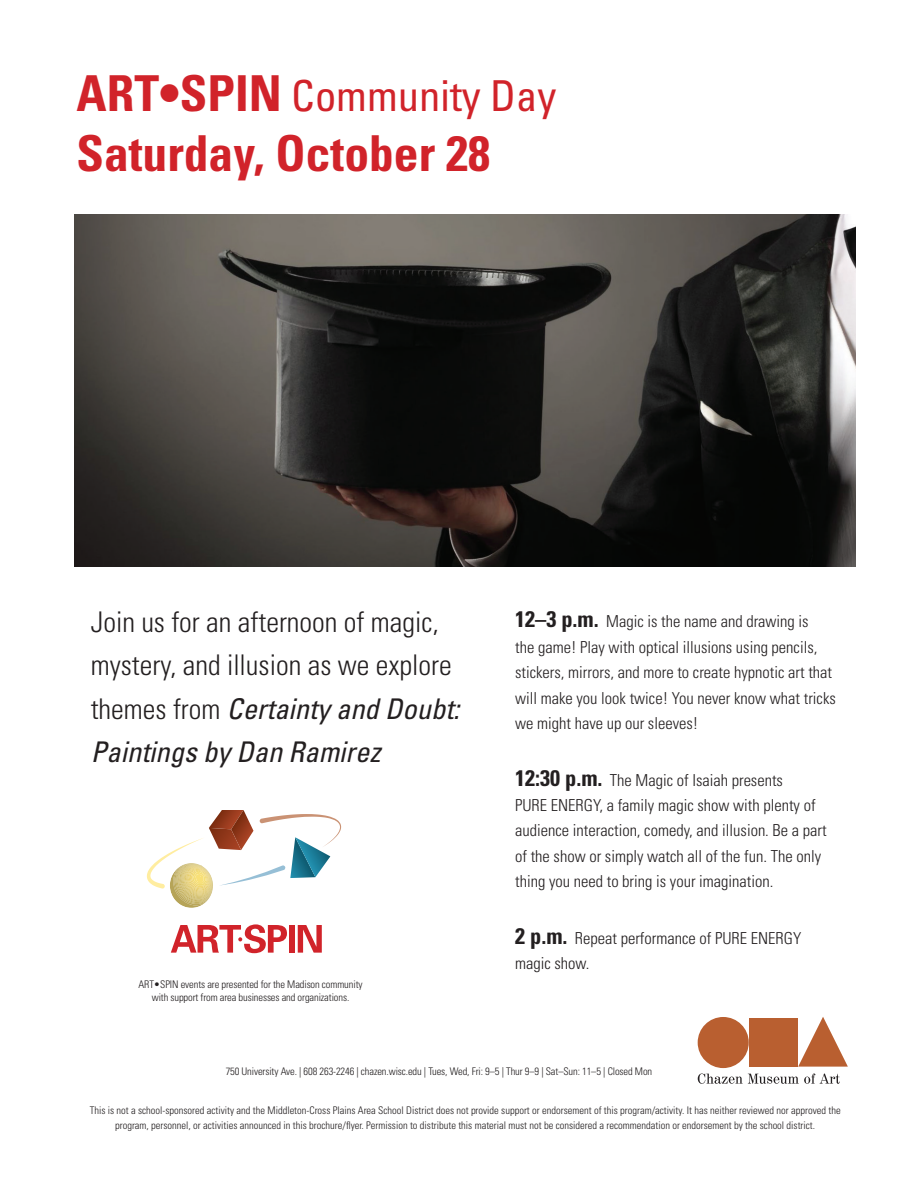
<style>
.page{position:relative;width:918px;height:1188px;background:#fff}
.page>*{position:absolute;margin:0;border:0;box-sizing:border-box;transform-origin:0 0}
.t1{font:700 condensed 49.5px "Univers LT Std";color:#d1232a}
.t2{font:condensed 42.6px "Univers LT Std";color:#d1232a}
.t3{font:300 condensed 28.5px/43.5px "Univers LT Std";color:#231f20}
.t4{font:300 condensed 16.5px/25.5px "Univers LT Std";color:#231f20}
.t5{font:300 condensed 10.5px/13.2px "Univers LT Std";color:#231f20;text-align:center}
.s1{font-weight:700;font-size:49.5px}
.s2{font-weight:400;font-style:italic}
.s3{font-weight:700;font-size:22.5px}
</style>
<div class="page">
<img style="left:75px;top:215px;width:781px;height:352px">
<div style="left:749px;top:1018px;width:49px;height:49px;background:#b95f30"></div>
<div style="left:698px;top:1017px;width:51px;height:51px;background:#b95f30;border-radius:50%"></div>
<svg style="left:798px;top:1017px;width:50px;height:50px"></svg>
<svg style="left:698px;top:1073px;width:142px;height:11px"></svg>
<svg style="left:171px;top:924px;width:116px;height:29px"></svg>
<div style="left:289px;top:925px;width:6px;height:28px;background:#d1232a"></div>
<svg style="left:298px;top:925px;width:24px;height:28px"></svg>
<svg style="left:147px;top:810px;width:194px;height:98px"></svg>
<h2 class="t2" style="left:77px;top:69px;width:482px"><span class="s1">ART•SPIN</span> Community Day</h2>
<h1 class="t1" style="left:77px;top:123px;width:415px">Saturday, October 28</h1>
<h3 class="t3" style="left:91px;top:600px;width:370px">Join us for an afternoon of magic, mystery, and illusion as we explore themes from <span class="s2">Certainty and Doubt:<br>Paintings by Dan Ramirez</span></h3>
<p class="t5" style="left:139px;top:978px;width:226px">ART•SPIN events are presented for the Madison community with support from area businesses and organizations.</p>
<h3 class="t4" style="left:515px;top:609px;width:322px"><span class="s3">12–3 p.m.</span> Magic is the name and drawing is<br>the game! Play with optical illusions using pencils, stickers, mirrors, and more to create hypnotic art that will make you look twice! You never know what tricks we might have up our sleeves!</h3>
<h3 class="t4" style="left:515px;top:767px;width:313px"><span class="s3">12:30 p.m.</span> The Magic of Isaiah presents<br>PURE ENERGY, a family magic show with plenty of audience interaction, comedy, and illusion. Be a part of the show or simply watch all of the fun. The only thing you need to bring is your imagination.</h3>
<h3 class="t4" style="left:515px;top:925px;width:288px"><span class="s3">2 p.m.</span> Repeat performance of PURE ENERGY magic show.</h3>
<p class="t5" style="left:226px;top:1064px;width:428px">750 University Ave. | 608 263-2246 | chazen.wisc.edu | Tues, Wed, Fri: 9–5 | Thur 9–9 | Sat–Sun: 11–5 | Closed Mon</p>
<p class="t5" style="left:90px;top:1102px;width:753px;line-height:15px">This is not a school-sponsored activity and the Middleton-Cross Plains Area School District does not provide support or endorsement of this program/activity. It has neither reviewed nor approved the program, personnel, or activities announced in this brochure/flyer. Permission to distribute this material must not be considered a recommendation or endorsement by the school district.</p>
</div>
